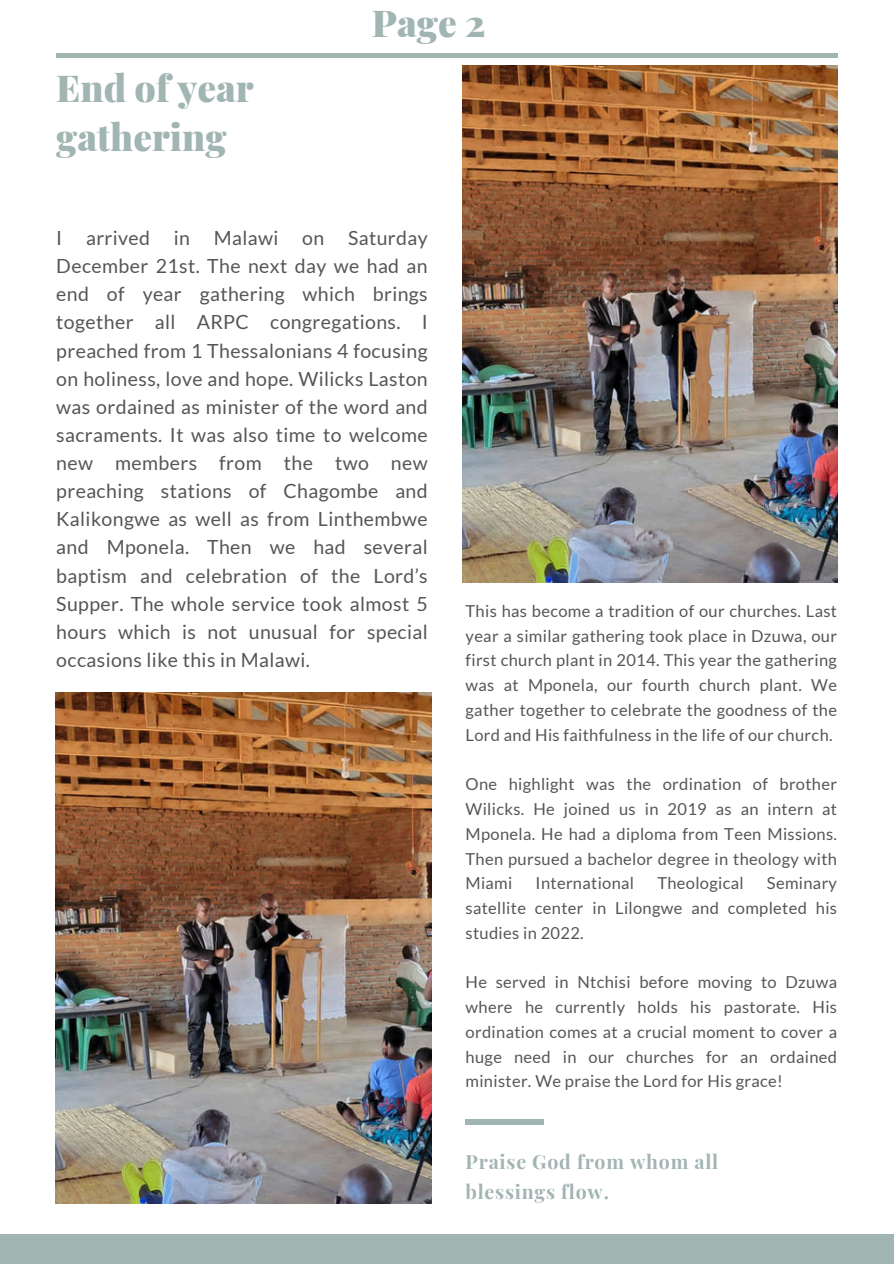
<style>
.page{position:relative;width:894px;height:1264px;background:#fff}
.page>*{position:absolute;margin:0;border:0;box-sizing:border-box;transform-origin:0 0}
.t1{font:900 37.2px/48.4px "Playfair Display";color:#a1b5b3}
.t2{font:19.5px/28.2px "Lato";letter-spacing:.02em;color:#565656;text-align:justify}
.t3{font:700 19.5px/29.2px "Playfair Display";letter-spacing:.04em;color:#a1b5b3}
.t4{font:16.5px/24.8px "Lato";letter-spacing:.02em;color:#565656;text-align:justify}
</style>
<div class="page">
<div style="left:0;top:1234px;width:893px;height:29px;background:#a1b5b3"></div>
<img style="left:462px;top:66px;width:375px;height:516px">
<img style="left:55px;top:692px;width:376px;height:511px">
<hr style="left:56px;top:53px;width:781px;height:4px;background:#a1b5b3">
<div style="left:465px;top:1119px;width:79px;height:6px;background:#a1b5b3"></div>
<h1 class="t1" style="left:56px;top:62px;width:199px">End of year gathering</h1>
<p class="t1" style="left:372px;top:-2px;width:115px">Page 2</p>
<p class="t2" style="left:56px;top:223px;width:373px">I arrived in Malawi on Saturday December 21st. The next day we had an end of year gathering which brings together all ARPC congregations. I preached from 1 Thessalonians 4 focusing on holiness, love and hope. Wilicks Laston was ordained as minister of the word and sacraments. It was also time to welcome new members from the two new preaching stations of Chagombe and Kalikongwe as well as from Linthembwe and Mponela. Then we had several baptism and celebration of the Lord’s Supper. The whole service took almost 5 hours which is not unusual for special occasions like this in Malawi.</p>
<h3 class="t4" style="left:465px;top:598px;width:373px">This has become a tradition of our churches. Last year a similar gathering took place in Dzuwa, our first church plant in 2014. This year the gathering was at Mponela, our fourth church plant. We gather together to celebrate the goodness of the Lord and His faithfulness in the life of our church.</h3>
<p class="t4" style="left:465px;top:771px;width:373px">One highlight was the ordination of brother Wilicks. He joined us in 2019 as an intern at Mponela. He had a diploma from Teen Missions.<br>Then pursued a bachelor degree in theology with Miami</p>
<p class="t4" style="left:535px;top:870px;width:100px">International</p>
<p class="t4" style="left:657px;top:870px;width:88px">Theological</p>
<p class="t4" style="left:465px;top:870px;width:373px;text-indent:301px">Seminary satellite center in Lilongwe and completed his studies in 2022.</p>
<p class="t4" style="left:465px;top:969px;width:373px">He served in Ntchisi before moving to Dzuwa where he currently holds his pastorate. His ordination comes at a crucial moment to cover a huge need in our churches for an ordained minister. We praise the Lord for His grace!</p>
<h1 class="t3" style="left:465px;top:1146px;width:254px">Praise God from whom all blessings flow.</h1>
</div>
